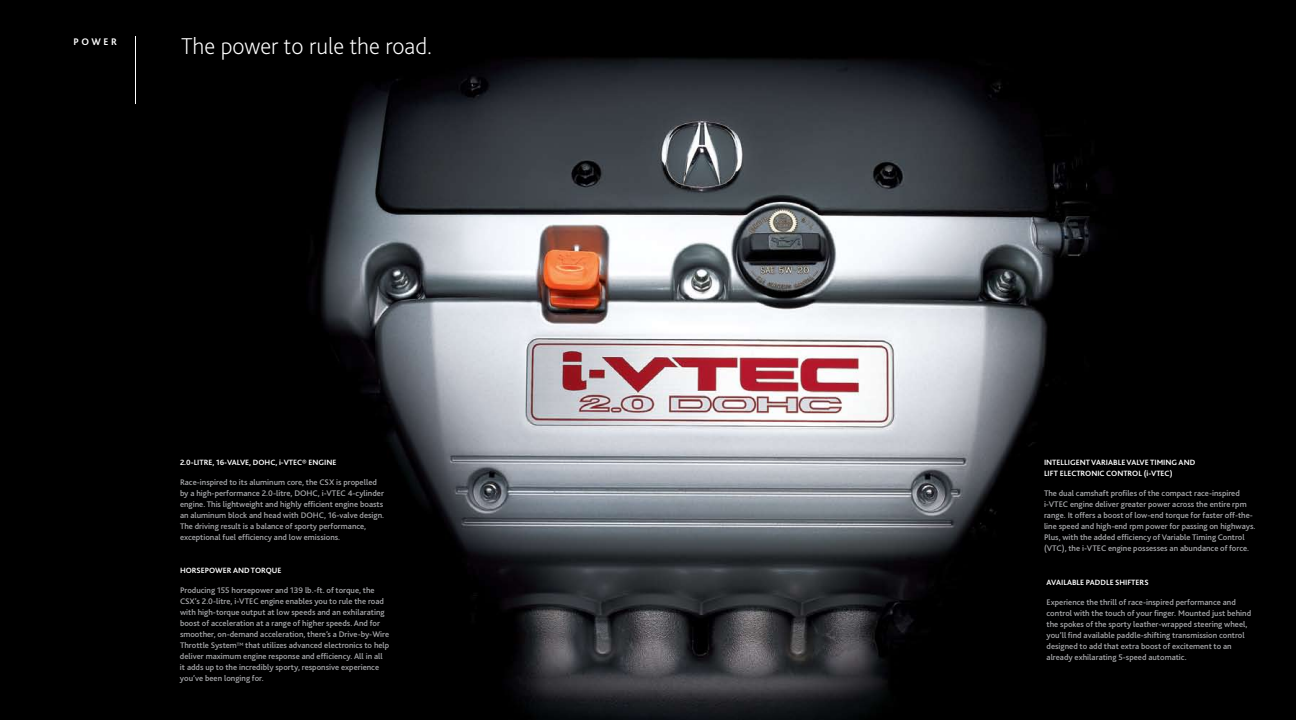
<style>
.page{position:relative;width:1296px;height:720px;background:#fff}
.page>*{position:absolute;margin:0;border:0;box-sizing:border-box;transform-origin:0 0}
.t1{font:200 24px "Bliss 2";color:#fff}
.t2{font:700 10px "Bliss 2";letter-spacing:.25em;color:#fff}
.t3{font:500 8.5px/11px "Bliss 2";color:#a8a9ac}
.t4{font:700 8px/11px "Bliss 2";color:#fff}
</style>
<div class="page">
<img style="left:135px;top:0;width:1161px;height:720px">
<div style="left:0;top:0;width:135px;height:720px;background:#000"></div>
<hr style="left:135px;top:36px;width:1px;height:68px;background:#fff">
<p class="t2" style="left:74px;top:35px;width:45px">POWER</p>
<h1 class="t1" style="left:181px;top:31px;width:253px">The power to rule the road.</h1>
<p class="t4" style="left:180px;top:457px;width:158px">2.0-LITRE, 16-VALVE, DOHC, i-VTEC® ENGINE</p>
<p class="t3" style="left:180px;top:477px;width:206px">Race-inspired to its aluminum core, the CSX is propelled by a high-performance 2.0-litre, DOHC, i-VTEC 4-cylinder engine. This lightweight and highly efficient engine boasts an aluminum block and head with DOHC, 16-valve design.<br>The driving result is a balance of sporty performance, exceptional fuel efficiency and low emissions.</p>
<p class="t4" style="left:180px;top:565px;width:103px">HORSEPOWER AND TORQUE</p>
<p class="t3" style="left:180px;top:585px;width:211px">Producing 155 horsepower and 139 lb.-ft. of torque, the CSX’s 2.0-litre, i-VTEC engine enables you to rule the road with high-torque output at low speeds and an exhilarating boost of acceleration at a range of higher speeds. And for smoother, on-demand acceleration, there’s a Drive-by-Wire Throttle System<sup>TM</sup> that utilizes advanced electronics to help deliver maximum engine response and efficiency. All in all it adds up to the incredibly sporty, responsive experience you’ve been longing for.</p>
<p class="t4" style="left:1044px;top:457px;width:153px">INTELLIGENT VARIABLE VALVE TIMING AND<br>LIFT ELECTRONIC CONTROL (i-VTEC)</p>
<p class="t3" style="left:1044px;top:488px;width:213px">The dual camshaft profiles of the compact race-inspired i-VTEC engine deliver greater power across the entire rpm range. It offers a boost of low-end torque for faster off-the&shy;line speed and high-end rpm power for passing on highways.<br>Plus, with the added efficiency of Variable Timing Control (VTC), the i-VTEC engine possesses an abundance of force.</p>
<p class="t4" style="left:1047px;top:577px;width:104px">AVAILABLE PADDLE SHIFTERS</p>
<p class="t3" style="left:1047px;top:597px;width:206px">Experience the thrill of race-inspired performance and control with the touch of your finger. Mounted just behind the spokes of the sporty leather-wrapped steering wheel, you’ll find available paddle-shifting transmission control designed to add that extra boost of excitement to an already exhilarating 5-speed automatic.</p>
</div>
